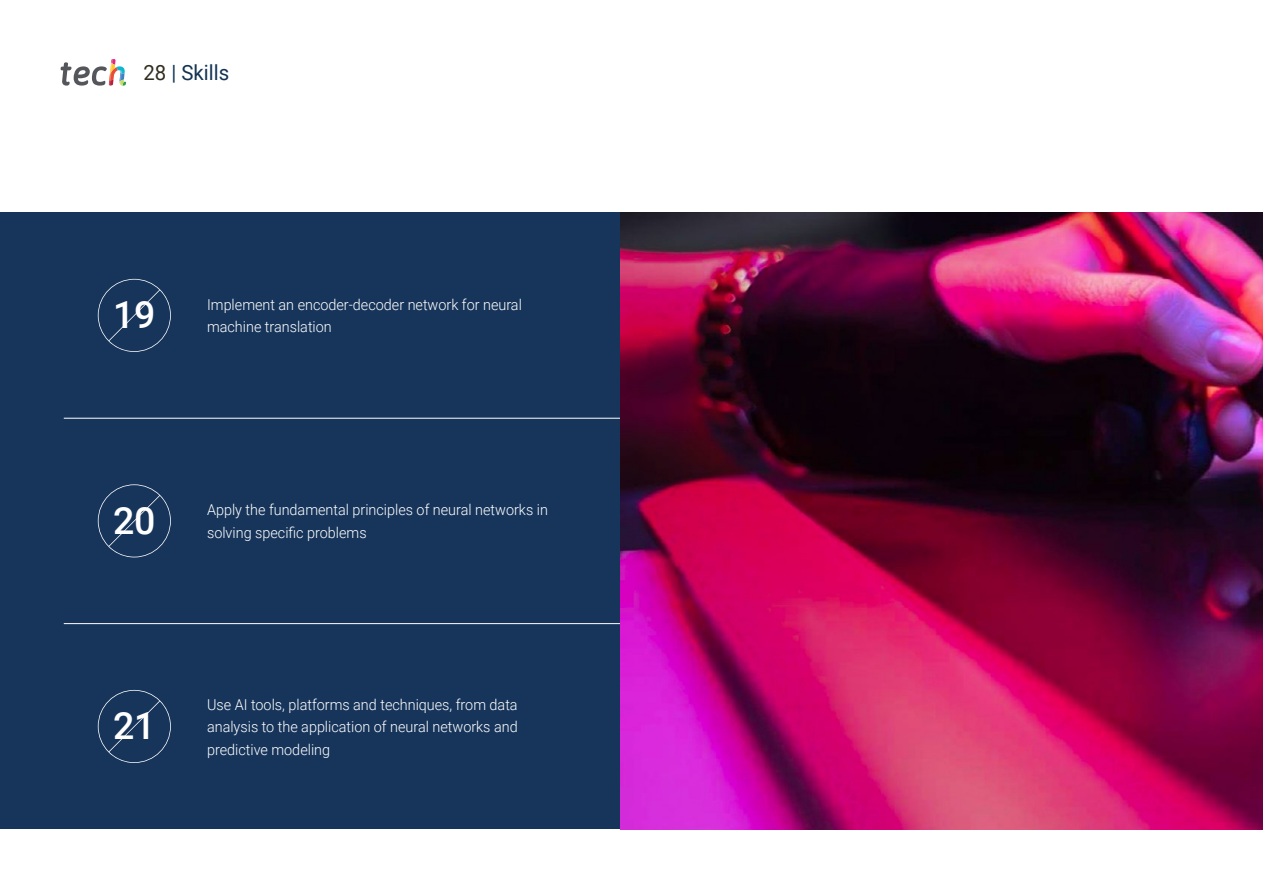
<style>
.page{position:relative;width:1263px;height:893px;background:#fff}
.page>*{position:absolute;margin:0;border:0;box-sizing:border-box;transform-origin:0 0}
.t1{font:500 37.5px "Roboto";color:#fff}
.t2{font:21px "Roboto";color:#123352}
.t3{font:300 15px/22.5px "Roboto";color:#fff;scale:.96 1}
.s1{color:#312e20}
</style>
<div class="page">
<div style="left:0;top:213px;width:621px;height:616px;background:#17355b"></div>
<svg style="left:98px;top:279px;width:73px;height:73px"></svg>
<svg style="left:98px;top:484px;width:73px;height:73px"></svg>
<svg style="left:98px;top:690px;width:73px;height:73px"></svg>
<hr style="left:64px;top:418px;width:1199px;height:1px;background:#fff">
<hr style="left:64px;top:623px;width:1199px;height:1px;background:#fff">
<img style="left:621px;top:213px;width:642px;height:616px">
<svg style="left:61px;top:59px;width:65px;height:27px"></svg>
<h2 class="t2" style="left:144px;top:57px;width:87px"><span class="s1">28</span> | Skills</h2>
<h1 class="t1" style="left:113px;top:288px;width:44px">19</h1>
<p class="t3" style="left:207px;top:293px;width:329px">Implement an encoder-decoder network for neural machine translation</p>
<h1 class="t1" style="left:113px;top:494px;width:44px">20</h1>
<p class="t3" style="left:207px;top:498px;width:357px">Apply the fundamental principles of neural networks in solving specific problems</p>
<h1 class="t1" style="left:113px;top:699px;width:44px">21</h1>
<p class="t3" style="left:207px;top:692px;width:325px;text-align:justify">Use AI tools, platforms and techniques, from data analysis to the application of neural networks and predictive modeling</p>
</div>
